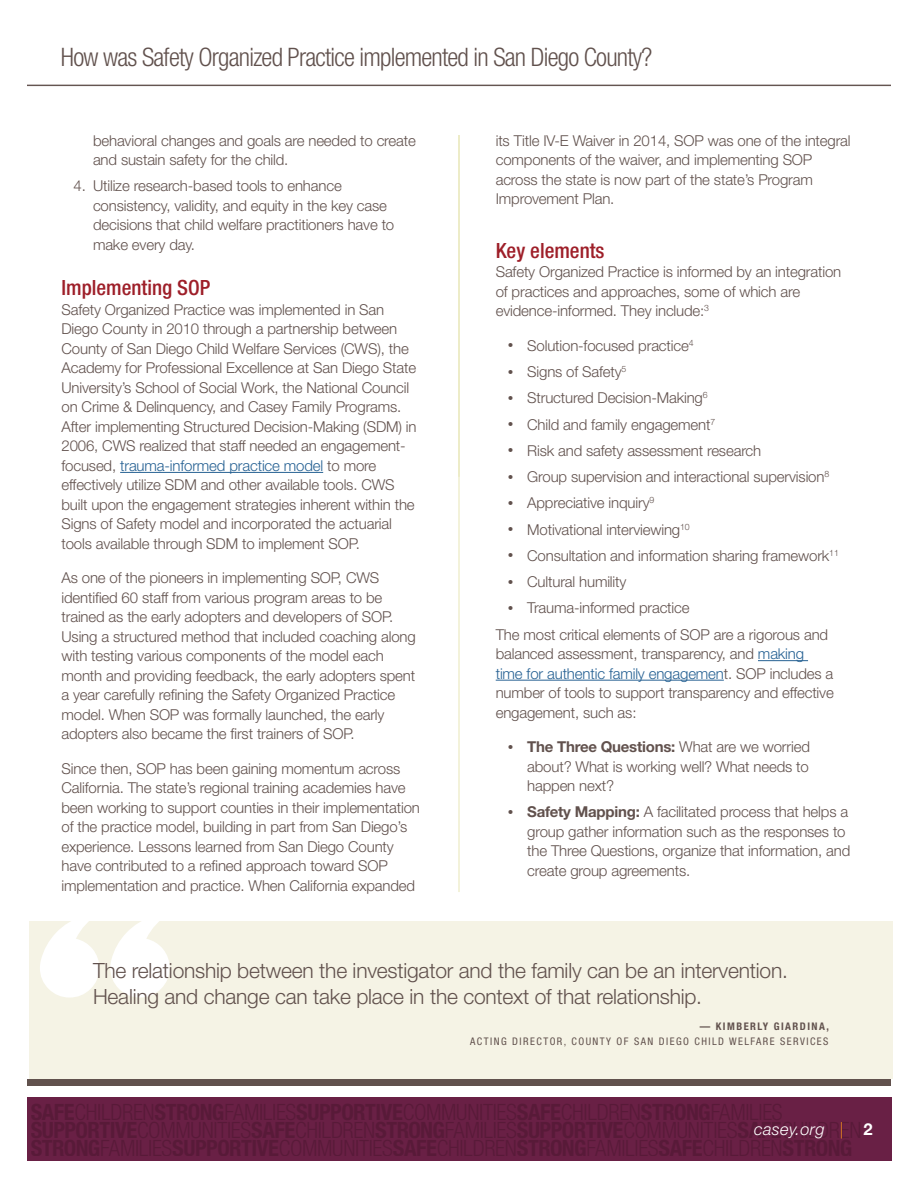
<style>
.page{position:relative;width:918px;height:1188px;background:#fff}
.page>*{position:absolute;margin:0;border:0;box-sizing:border-box;transform-origin:0 0}
.t1{font:300 condensed 25.5px "Helvetica Neue LT Std";letter-spacing:-.03em;color:#61514d}
.box_body{font:300 21px/25.2px "Helvetica Neue LT Std";letter-spacing:-.01em;color:#61514d}
.Head_2{font:500 condensed 21px "Helvetica Neue LT Std";color:#9e1f29}
.t2{font:italic 300 16.5px "Helvetica Neue LT Std";letter-spacing:.02em;color:#fff}
.body{font:300 15px/19.5px "Helvetica Neue LT Std";letter-spacing:-.01em;color:#61514d}
.body-2{font:condensed 10.5px/15px "Helvetica Neue LT Std";letter-spacing:.14em;color:#61514d;text-align:right}
.s1{color:#266193}
.s2{font-size:11.25px}
.s3{font-weight:700}
.s4{font-style:normal;color:#f18a21}
.s5{font-weight:700;font-style:normal}
</style>
<div class="page">
<div style="left:27px;top:1098px;width:864px;height:63px;background:#692045"></div>
<div style="left:27px;top:1079px;width:864px;height:7px;background:#61514d"></div>
<hr style="left:459px;top:135px;width:1px;height:757px;background:#e9e7b7">
<hr style="left:27px;top:85px;width:864px;height:1px;background:#61514d">
<hr style="left:120px;top:472px;width:203px;height:1px;background:#266193">
<hr style="left:758px;top:660px;width:50px;height:1px;background:#266193">
<hr style="left:496px;top:680px;width:228px;height:1px;background:#266193">
<div style="left:29px;top:921px;width:864px;height:158px;background:#f5f3e5"></div>
<svg style="left:40px;top:921px;width:130px;height:77px"></svg>
<h1 class="t1" style="left:61px;top:42px;width:593px">How was Safety Organized Practice implemented in San Diego County?</h1>
<p class="body" style="left:93px;top:130px;width:324px">behavioral changes and goals are needed to create and sustain safety for the child.</p>
<p class="body" style="left:93px;top:176px;width:303px;text-indent:-20px">4. Utilize research-based tools to enhance consistency, validity, and equity in the key case decisions that child welfare practitioners have to make every day.</p>
<p class="Head_2" style="left:62px;top:275px;width:150px">Implementing SOP</p>
<p class="body" style="left:62px;top:300px;width:357px">Safety Organized Practice was implemented in San Diego County in 2010 through a partnership between County of San Diego Child Welfare Services (CWS), the Academy for Professional Excellence at San Diego State University’s School of Social Work, the National Council on Crime &amp; Delinquency, and Casey Family Programs.<br>After implementing Structured Decision-Making (SDM) in 2006, CWS realized that staff needed an engagement&shy;focused, <span class="s1">trauma-informed practice model</span> to more effectively utilize SDM and other available tools. CWS built upon the engagement strategies inherent within the Signs of Safety model and incorporated the actuarial tools available through SDM to implement SOP.</p>
<p class="body" style="left:62px;top:568px;width:356px">As one of the pioneers in implementing SOP, CWS identified 60 staff from various program areas to be trained as the early adopters and developers of SOP.<br>Using a structured method that included coaching along with testing various components of the model each month and providing feedback, the early adopters spent a year carefully refining the Safety Organized Practice model. When SOP was formally launched, the early adopters also became the first trainers of SOP.</p>
<p class="body" style="left:62px;top:759px;width:360px">Since then, SOP has been gaining momentum across California. The state’s regional training academies have been working to support counties in their implementation of the practice model, building in part from San Diego’s experience. Lessons learned from San Diego County have contributed to a refined approach toward SOP implementation and practice. When California expanded</p>
<p class="body" style="left:496px;top:130px;width:356px">its Title IV-E Waiver in 2014, SOP was one of the integral components of the waiver, and implementing SOP across the state is now part of the state’s Program Improvement Plan.</p>
<p class="Head_2" style="left:496px;top:238px;width:110px">Key elements</p>
<p class="body" style="left:496px;top:262px;width:347px">Safety Organized Practice is informed by an integration of practices and approaches, some of which are evidence-informed. They include:<sup>3</sup></p>
<p class="body" style="left:508px;top:336px;width:187px"><span class="s2">•</span> Solution-focused practice<sup>4</sup></p>
<p class="body" style="left:508px;top:362px;width:120px"><span class="s2">•</span> Signs of Safety<sup>5</sup></p>
<p class="body" style="left:508px;top:388px;width:201px"><span class="s2">•</span> Structured Decision-Making<sup>6</sup></p>
<p class="body" style="left:508px;top:414px;width:209px"><span class="s2">•</span> Child and family engagement<sup>7</sup></p>
<p class="body" style="left:508px;top:441px;width:255px"><span class="s2">•</span> Risk and safety assessment research</p>
<p class="body" style="left:508px;top:467px;width:323px"><span class="s2">•</span> Group supervision and interactional supervision<sup>8</sup></p>
<p class="body" style="left:508px;top:493px;width:148px"><span class="s2">•</span> Appreciative inquiry<sup>9</sup></p>
<p class="body" style="left:508px;top:519px;width:184px"><span class="s2">•</span> Motivational interviewing<sup>10</sup></p>
<p class="body" style="left:508px;top:546px;width:333px"><span class="s2">•</span> Consultation and information sharing framework<sup>11</sup></p>
<p class="body" style="left:508px;top:572px;width:120px"><span class="s2">•</span> Cultural humility</p>
<p class="body" style="left:508px;top:598px;width:183px"><span class="s2">•</span> Trauma-informed practice</p>
<p class="body" style="left:496px;top:624px;width:340px">The most critical elements of SOP are a rigorous and balanced assessment, transparency, and <span class="s1">making time for authentic family engagemen</span>t. SOP includes a number of tools to support transparency and effective engagement, such as:</p>
<p class="body" style="left:527px;top:737px;width:284px;text-align:justify;text-indent:-20px"><span class="s2">•</span> <span class="s3">The Three Questions:</span> What are we worried about? What is working well? What needs to happen next?</p>
<p class="body" style="left:527px;top:802px;width:325px;text-indent:-20px"><span class="s2">•</span> <span class="s3">Safety Mapping:</span> A facilitated process that helps a group gather information such as the responses to the Three Questions, organize that information, and create group agreements.</p>
<p class="box_body" style="left:93px;top:958px;width:696px">The relationship between the investigator and the family can be an intervention.<br>Healing and change can take place in the context of that relationship.</p>
<p class="body-2" style="left:470px;top:1019px;width:360px"><span class="s3">— KIMBERLY GIARDINA,<br></span>ACTING DIRECTOR, COUNTY OF SAN DIEGO CHILD WELFARE SERVICES</p>
<p class="t2" style="left:754px;top:1120px;width:120px">casey.org <span class="s4">|</span> <span class="s5">2</span></p>
</div>
